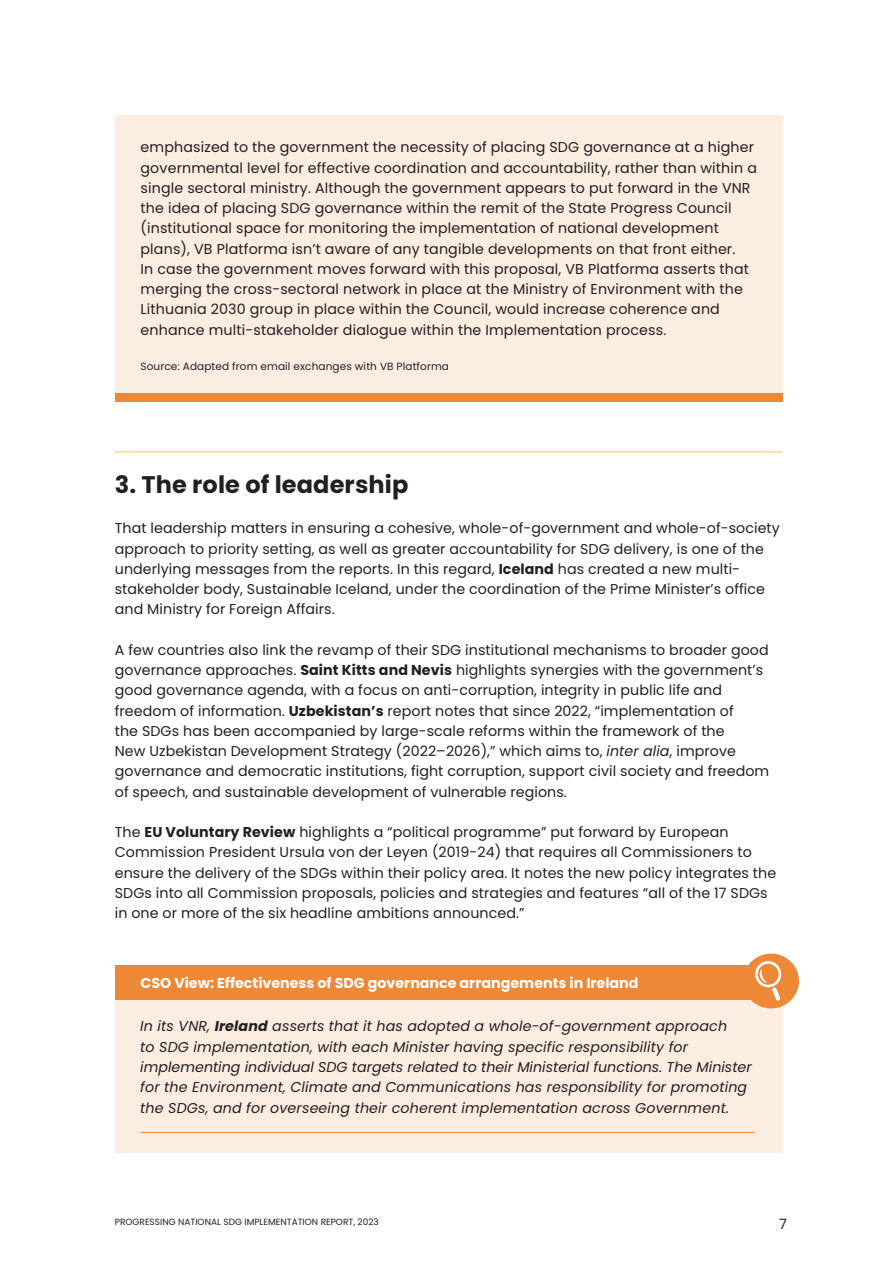
<style>
.page{position:relative;width:893px;height:1263px;background:#fff}
.page>*{position:absolute;margin:0;border:0;box-sizing:border-box;transform-origin:0 0}
.t1{font:700 24px "Poppins Latin";letter-spacing:.005em;color:#231f20}
.t2{font:14.25px/20.2px "Poppins Latin";letter-spacing:.005em;color:#231f20}
.t3{font:italic 14.25px/20.2px "Poppins Latin";letter-spacing:.01em;color:#231f20}
.t4{font:700 14.25px "Poppins Latin";color:#fff}
.t5{font:10.5px "Poppins Latin";letter-spacing:.01em;color:#231f20}
.t6{font:9px "Poppins Latin";color:#231f20}
.s1{font-weight:700}
.s2{font-style:italic}
</style>
<div class="page">
<div style="left:115px;top:965px;width:667px;height:187px;background:#fcede1"></div>
<hr style="left:140px;top:1132px;width:615px;height:1px;background:#ed8836">
<div style="left:115px;top:115px;width:667px;height:285px;background:#fcede1"></div>
<div style="left:115px;top:965px;width:667px;height:34px;background:#ed8836"></div>
<div style="left:115px;top:393px;width:667px;height:9px;background:#ed8836"></div>
<hr style="left:115px;top:451px;width:667px;height:1px;background:#f4d412">
<div style="left:743px;top:954px;width:56px;height:54px;background:#ed8836;border-radius:50%"></div>
<svg style="left:754px;top:961px;width:28px;height:43px"></svg>
<p class="t2" style="left:141px;top:137px;width:618px">emphasized to the government the necessity of placing SDG governance at a higher governmental level for effective coordination and accountability, rather than within a single sectoral ministry. Although the government appears to put forward in the VNR the idea of placing SDG governance within the remit of the State Progress Council (institutional space for monitoring the implementation of national development plans), VB Platforma isn’t aware of any tangible developments on that front either.<br>In case the government moves forward with this proposal, VB Platforma asserts that merging the cross-sectoral network in place at the Ministry of Environment with the Lithuania 2030 group in place within the Council, would increase coherence and enhance multi-stakeholder dialogue within the Implementation process.</p>
<p class="t5" style="left:141px;top:360px;width:310px">Source: Adapted from email exchanges with VB Platforma</p>
<p class="t1" style="left:115px;top:468px;width:295px">3. The role of leadership</p>
<p class="t2" style="left:115px;top:518px;width:667px">That leadership matters in ensuring a cohesive, whole-of-government and whole-of-society approach to priority setting, as well as greater accountability for SDG delivery, is one of the underlying messages from the reports. In this regard, <span class="s1">Iceland</span> has created a new multi&shy;stakeholder body, Sustainable Iceland, under the coordination of the Prime Minister’s office and Ministry for Foreign Affairs.</p>
<p class="t2" style="left:115px;top:640px;width:656px">A few countries also link the revamp of their SDG institutional mechanisms to broader good governance approaches. <span class="s1">Saint Kitts and Nevis</span> highlights synergies with the government’s good governance agenda, with a focus on anti-corruption, integrity in public life and freedom of information. <span class="s1">Uzbekistan’s</span> report notes that since 2022, “implementation of<br>the SDGs has been accompanied by large-scale reforms within the framework of the<br>New Uzbekistan Development Strategy (2022–2026),” which aims to, <span class="s2">inter alia</span>, improve governance and democratic institutions, fight corruption, support civil society and freedom of speech, and sustainable development of vulnerable regions.</p>
<p class="t2" style="left:115px;top:822px;width:663px">The <span class="s1">EU Voluntary Review</span> highlights a “political programme” put forward by European Commission President Ursula von der Leyen (2019-24) that requires all Commissioners to ensure the delivery of the SDGs within their policy area. It notes the new policy integrates the SDGs into all Commission proposals, policies and strategies and features “all of the 17 SDGs in one or more of the six headline ambitions announced.”</p>
<p class="t4" style="left:141px;top:974px;width:499px">CSO View: Effectiveness of SDG governance arrangements in Ireland</p>
<p class="t3" style="left:140px;top:1016px;width:613px">In its VNR, <span class="s1">Ireland</span> asserts that it has adopted a whole-of-government approach<br>to SDG implementation, with each Minister having specific responsibility for implementing individual SDG targets related to their Ministerial functions. The Minister for the Environment, Climate and Communications has responsibility for promoting the SDGs, and for overseeing their coherent implementation across Government.</p>
<p class="t6" style="left:115px;top:1216px;width:266px">PROGRESSING NATIONAL SDG IMPLEMENTATION REPORT, 2023</p>
<p class="t2" style="left:779px;top:1214px;width:9px">7</p>
</div>
